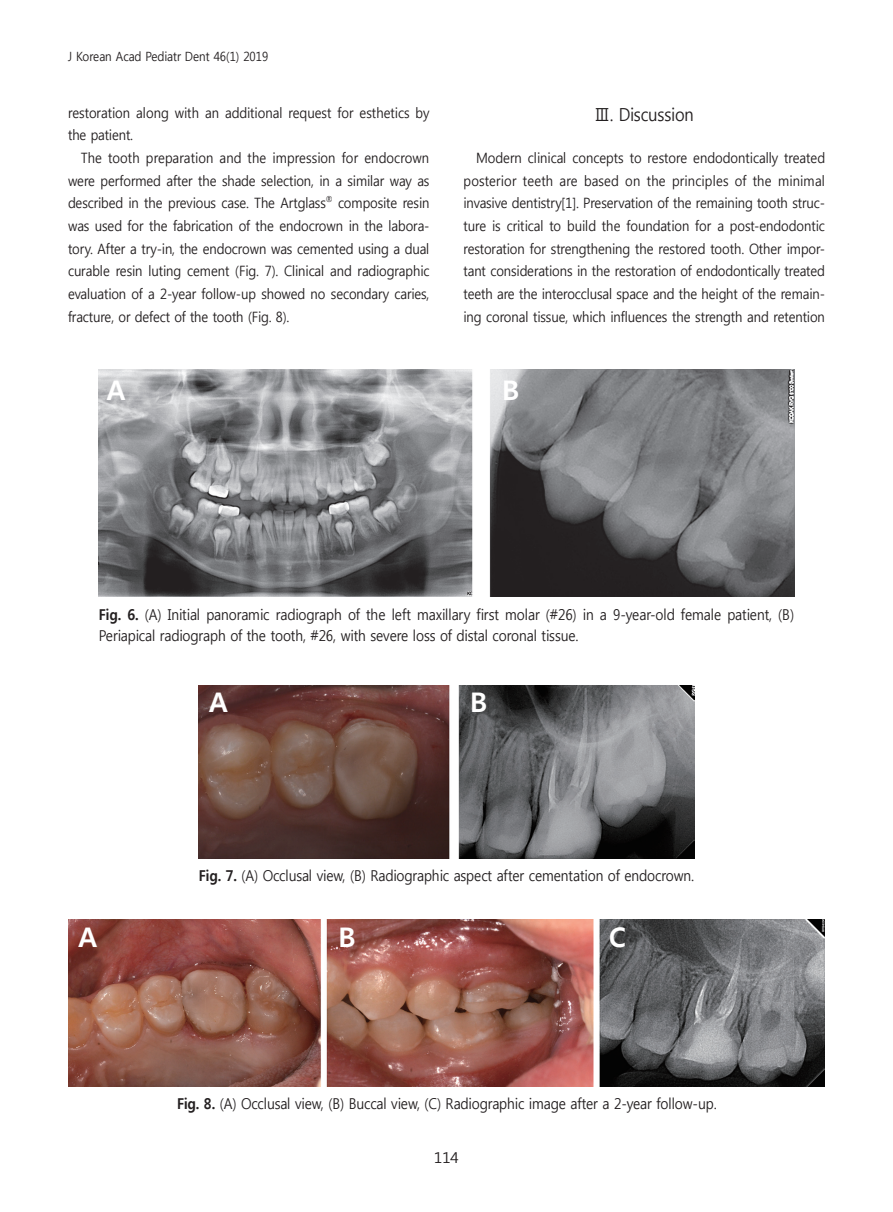
<style>
.page{position:relative;width:893px;height:1212px;background:#fff}
.page>*{position:absolute;margin:0;border:0;box-sizing:border-box;transform-origin:0 0}
.t1{font:700 27px "Malgun Gothic";color:#fff}
.t2{font:18px "Malgun Gothic";letter-spacing:-.01em;color:#231f20;scale:.9 1}
.t3{font:15px/21px "Malgun Gothic";letter-spacing:-.01em;color:#231f20;scale:.9 1}
.t4{font:15px "Malgun Gothic";letter-spacing:-.01em;color:#231f20}
.t5{font:14.25px/22.6px "Malgun Gothic";letter-spacing:-.01em;color:#231f20;text-align:justify;scale:.9 1}
.t6{font:12.75px "Malgun Gothic";letter-spacing:-.005em;color:#231f20;scale:.9 1}
.t7{font:8.25px "Malgun Gothic";color:#231f20;scale:.9 1}
.s1{font-weight:700}
</style>
<div class="page">
<img style="left:99px;top:370px;width:695px;height:227px">
<img style="left:199px;top:685px;width:495px;height:173px">
<img style="left:68px;top:919px;width:757px;height:167px">
<p class="t6" style="left:68px;top:49px;width:224px">J Korean Acad Pediatr Dent 46(1) 2019</p>
<p class="t5" style="left:68px;top:102px;width:403px">restoration along with an additional request for esthetics by the patient.</p>
<p class="t5" style="left:68px;top:147px;width:403px;text-indent:13px">The tooth preparation and the impression for endocrown were performed after the shade selection, in a similar way as described in the previous case. The Artglass</p>
<p class="t7" style="left:326px;top:194px;width:9px">®</p>
<p class="t5" style="left:68px;top:192px;width:403px;text-indent:270px">composite resin was used for the fabrication of the endocrown in the labora&shy;tory. After a try-in, the endocrown was cemented using a dual curable resin luting cement (Fig. 7). Clinical and radiographic evaluation of a 2-year follow-up showed no secondary caries, fracture, or defect of the tooth (Fig. 8).</p>
<p class="t2" style="left:594px;top:104px;width:112px">Ⅲ. Discussion</p>
<p class="t5" style="left:463px;top:147px;width:403px;text-indent:13px">Modern clinical concepts to restore endodontically treated posterior teeth are based on the principles of the minimal invasive dentistry[1]. Preservation of the remaining tooth struc&shy;ture is critical to build the foundation for a post-endodontic restoration for strengthening the restored tooth. Other impor&shy;tant considerations in the restoration of endodontically treated teeth are the interocclusal space and the height of the remain&shy;ing coronal tissue, which influences the strength and retention</p>
<h1 class="t1" style="left:107px;top:374px;width:21px">A</h1>
<h1 class="t1" style="left:502px;top:374px;width:19px">B</h1>
<p class="t3" style="left:99px;top:604px;width:774px"><span class="s1">Fig. 6.</span> (A) Initial panoramic radiograph of the left maxillary first molar (#26) in a 9-year-old female patient, (B)<br>Periapical radiograph of the tooth, #26, with severe loss of distal coronal tissue.</p>
<h1 class="t1" style="left:209px;top:687px;width:21px">A</h1>
<h1 class="t1" style="left:470px;top:687px;width:19px">B</h1>
<p class="t3" style="left:199px;top:865px;width:552px"><span class="s1">Fig. 7.</span> (A) Occlusal view, (B) Radiographic aspect after cementation of endocrown.</p>
<h1 class="t1" style="left:79px;top:921px;width:21px">A</h1>
<h1 class="t1" style="left:338px;top:921px;width:19px">B</h1>
<h1 class="t1" style="left:609px;top:921px;width:19px">C</h1>
<p class="t3" style="left:177px;top:1093px;width:601px"><span class="s1">Fig. 8.</span> (A) Occlusal view, (B) Buccal view, (C) Radiographic image after a 2-year follow-up.</p>
<p class="t4" style="left:434px;top:1149px;width:26px">114</p>
</div>
